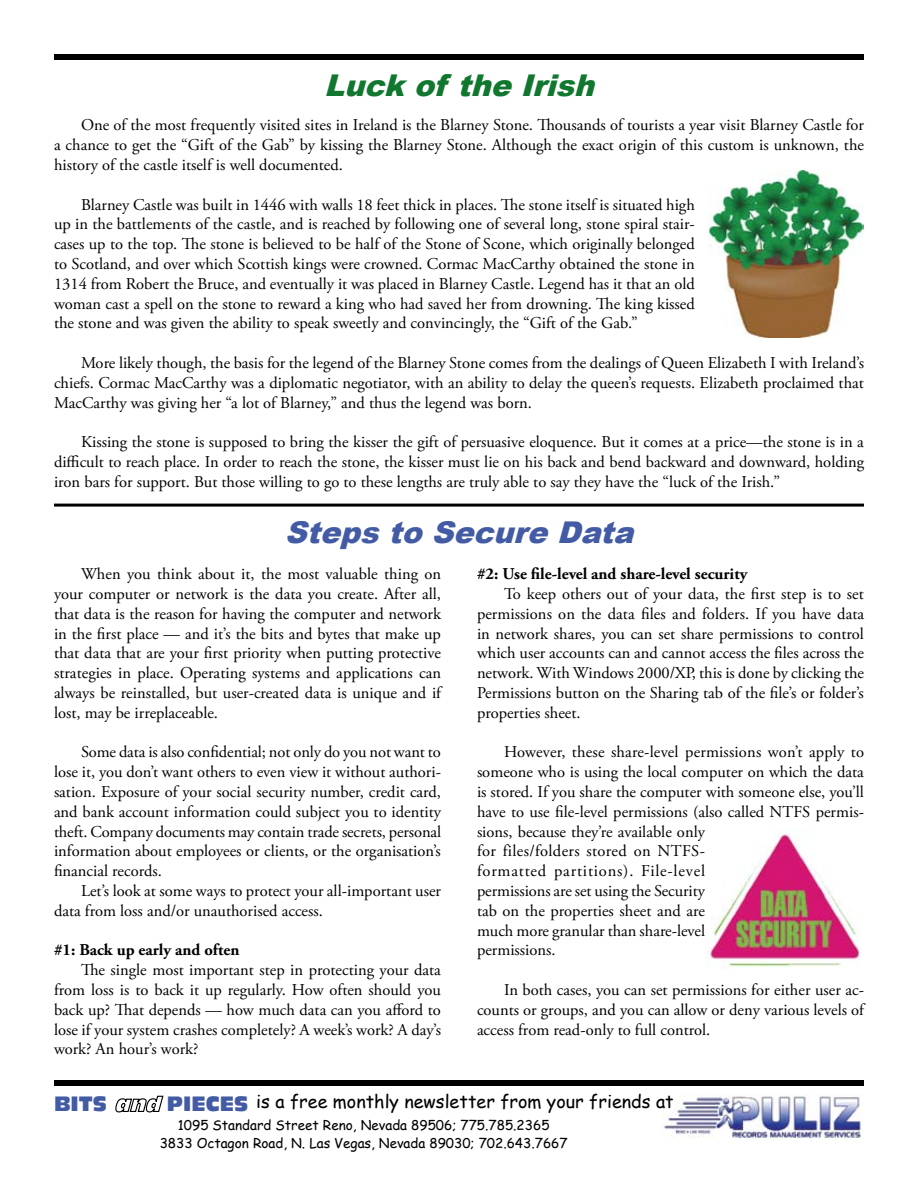
<style>
.page{position:relative;width:918px;height:1188px;background:#fff}
.page>*{position:absolute;margin:0;border:0;box-sizing:border-box;transform-origin:0 0}
.t1{font:italic 900 30px "Arial";color:#425ba4}
.t2{font:italic 900 30px "Arial";color:#11772f}
.t3{font:19.5px "Incised 901 BT Compact";color:#425ba4}
.t4{font:18px "Comic Sans MS";color:#000}
.t5{font:16.5px/19.8px "Adobe Garamond Pro";color:#000;text-align:justify}
.t6{font:700 16.5px "Adobe Garamond Pro";color:#000}
.t7{font:13.5px/18px "Comic Sans MS";color:#000;text-align:center}
.s1{font-family:"Incised 901 BT Compact";font-size:19.5px;color:#425ba4}
</style>
<div class="page">
<img style="left:663px;top:1094px;width:198px;height:45px">
<svg style="left:115px;top:1095px;width:49px;height:18px"></svg>
<div style="left:54px;top:54px;width:810px;height:6px;background:#000"></div>
<div style="left:54px;top:1080px;width:810px;height:6px;background:#000"></div>
<hr style="left:54px;top:504px;width:810px;height:3px;background:#000">
<img style="left:708px;top:170px;width:156px;height:167px">
<img style="left:705px;top:831px;width:155px;height:136px">
<h1 class="t2" style="left:324px;top:68px;width:280px">Luck of the Irish</h1>
<p class="t5" style="left:54px;top:116px;width:812px;text-indent:27px">One of the most frequently visited sites in Ireland is the Blarney Stone. Thousands of tourists a year visit Blarney Castle for a chance to get the “Gift of the Gab” by kissing the Blarney Stone. Although the exact origin of this custom is unknown, the history of the castle itself is well documented.</p>
<p class="t5" style="left:54px;top:195px;width:642px;text-indent:27px">Blarney Castle was built in 1446 with walls 18 feet thick in places. The stone itself is situated high up in the battlements of the castle, and is reached by following one of several long, stone spiral stair&shy;cases up to the top. The stone is believed to be half of the Stone of Scone, which originally belonged to Scotland, and over which Scottish kings were crowned. Cormac MacCarthy obtained the stone in 1314 from Robert the Bruce, and eventually it was placed in Blarney Castle. Legend has it that an old woman cast a spell on the stone to reward a king who had saved her from drowning. The king kissed the stone and was given the ability to speak sweetly and convincingly, the “Gift of the Gab.”</p>
<p class="t5" style="left:54px;top:353px;width:812px;text-indent:27px">More likely though, the basis for the legend of the Blarney Stone comes from the dealings of Queen Elizabeth I with Ireland’s chiefs. Cormac MacCarthy was a diplomatic negotiator, with an ability to delay the queen’s requests. Elizabeth proclaimed that MacCarthy was giving her “a lot of Blarney,” and thus the legend was born.</p>
<p class="t5" style="left:54px;top:433px;width:812px;text-indent:27px">Kissing the stone is supposed to bring the kisser the gift of persuasive eloquence. But it comes at a price—the stone is in a difficult to reach place. In order to reach the stone, the kisser must lie on his back and bend backward and downward, holding iron bars for support. But those willing to go to these lengths are truly able to say they have the “luck of the Irish.”</p>
<h1 class="t1" style="left:285px;top:516px;width:359px">Steps to Secure Data</h1>
<p class="t5" style="left:54px;top:565px;width:389px;text-indent:27px">When you think about it, the most valuable thing on your computer or network is the data you create. After all, that data is the reason for having the computer and network in the first place — and it’s the bits and bytes that make up that data that are your first priority when putting protective strategies in place. Operating systems and applications can always be reinstalled, but user-created data is unique and if lost, may be irreplaceable.</p>
<p class="t5" style="left:54px;top:743px;width:389px;text-indent:27px">Some data is also confidential; not only do you not want to lose it, you don’t want others to even view it without authori&shy;sation. Exposure of your social security number, credit card, and bank account information could subject you to identity theft. Company documents may contain trade secrets, personal information about employees or clients, or the organisation’s financial records.</p>
<p class="t5" style="left:54px;top:881px;width:389px;text-indent:27px">Let’s look at some ways to protect your all-important user data from loss and/or unauthorised access.</p>
<p class="t6" style="left:54px;top:941px;width:187px">#1: Back up early and often</p>
<p class="t5" style="left:54px;top:961px;width:389px;text-indent:27px">The single most important step in protecting your data from loss is to back it up regularly. How often should you back up? That depends — how much data can you afford to lose if your system crashes completely? A week’s work? A day’s work? An hour’s work?</p>
<p class="t6" style="left:477px;top:564px;width:272px">#2: Use file-level and share-level security</p>
<p class="t5" style="left:477px;top:584px;width:389px;text-indent:27px">To keep others out of your data, the first step is to set permissions on the data files and folders. If you have data in network shares, you can set share permissions to control which user accounts can and cannot access the files across the network. With Windows 2000/XP, this is done by clicking the Permissions button on the Sharing tab of the file’s or folder’s properties sheet.</p>
<p class="t5" style="left:477px;top:743px;width:389px;text-align:left;text-indent:27px">However, these share-level permissions won’t apply to someone who is using the local computer on which the data is stored. If you share the computer with someone else, you’ll have to use file-level permissions (also called NTFS permis&shy;sions, because they’re available only<br>for files/folders stored on NTFS-<br>formatted partitions). File-level<br>permissions are set using the Security<br>tab on the properties sheet and are<br>much more granular than share-level<br>permissions.</p>
<p class="t5" style="left:477px;top:980px;width:389px;text-indent:27px">In both cases, you can set permissions for either user ac&shy;counts or groups, and you can allow or deny various levels of access from read-only to full control.</p>
<p class="t3" style="left:54px;top:1093px;width:54px">BITS</p>
<p class="t4" style="left:167px;top:1088px;width:508px"><span class="s1">PIECES</span> is a free monthly newsletter from your friends at</p>
<p class="t7" style="left:160px;top:1115px;width:410px">1095 Standard Street Reno, Nevada 89506; 775.785.2365<br>3833 Octagon Road, N. Las Vegas, Nevada 89030; 702.643.7667</p>
</div>
